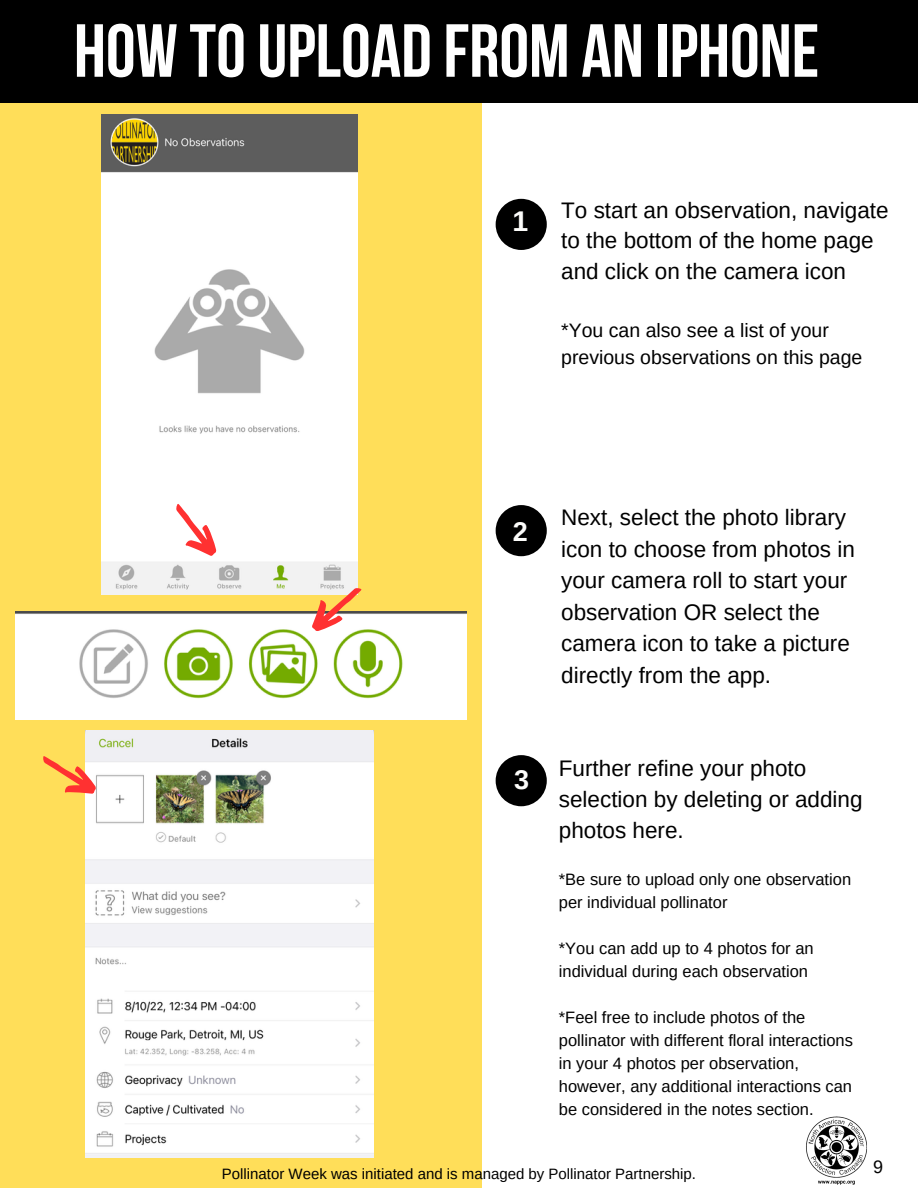
<style>
.page{position:relative;width:918px;height:1188px;background:#fff}
.page>*{position:absolute;margin:0;border:0;box-sizing:border-box;transform-origin:0 0}
.t1{font:700 75px "Bebas Neue";color:#fff}
.t2{font:700 28.5px "Arimo";color:#fcfcfa}
.t3{font:700 27px "Arimo";color:#fcfcfa}
.t4{font:22.5px/31.5px "Arimo";color:#000}
.t5{font:19.5px/27px "Arimo";color:#000}
.t6{font:18px "Arimo";color:#000}
.t7{font:16.5px/23px "Arimo";color:#000}
.t8{font:15px "Arimo";color:#000}
</style>
<div class="page">
<div style="left:0;top:87px;width:481px;height:1101px;background:#ffde59"></div>
<div style="left:0;top:0;width:918px;height:103px;background:#000"></div>
<img style="left:806px;top:1116px;width:61px;height:69px">
<img style="left:101px;top:114px;width:257px;height:480px">
<svg style="left:164px;top:497px;width:59px;height:68px;background:#fedede"></svg>
<img style="left:15px;top:611px;width:451px;height:108px">
<svg style="left:302px;top:576px;width:67px;height:61px"></svg>
<div style="left:496px;top:199px;width:51px;height:51px;background:#000;border-radius:50%"></div>
<div style="left:496px;top:505px;width:51px;height:51px;background:#000;border-radius:50%"></div>
<div style="left:496px;top:755px;width:51px;height:51px;background:#000;border-radius:50%"></div>
<img style="left:86px;top:730px;width:288px;height:428px">
<svg style="left:43px;top:746px;width:58px;height:61px"></svg>
<p class="t1" style="left:74px;top:21px;width:747px">HOW TOUPLOAD FROM AN IPHONE</p>
<p class="t2" style="left:512px;top:206px;width:17px">1</p>
<p class="t4" style="left:561px;top:195px;width:329px;line-height:30.3px">To start an observation, navigate to the bottom of the home page and click on the camera icon</p>
<p class="t5" style="left:561px;top:317px;width:303px">*You can also see a list of your previous observations on this page</p>
<p class="t3" style="left:513px;top:516px;width:17px">2</p>
<p class="t3" style="left:514px;top:765px;width:17px">3</p>
<p class="t4" style="left:561px;top:502px;width:295px">Next, select the photo library icon to choose from photos in your camera roll to start your observation OR select the camera icon to take a picture directly from the app.</p>
<p class="t4" style="left:559px;top:753px;width:305px;line-height:31px">Further refine your photo selection by deleting or adding photos here.</p>
<p class="t7" style="left:559px;top:868px;width:294px">*Be sure to upload only one observation per individual pollinator</p>
<p class="t7" style="left:559px;top:937px;width:256px">*You can add up to 4 photos for an individual during each observation</p>
<p class="t7" style="left:559px;top:1006px;width:296px">*Feel free to include photos of the pollinator with different floral interactions in your 4 photos per observation, however, any additional interactions can be considered in the notes section.</p>
<p class="t8" style="left:222px;top:1165px;width:476px">Pollinator Week was initiated and is managed by Pollinator Partnership.</p>
<p class="t6" style="left:873px;top:1156px;width:12px">9</p>
</div>
